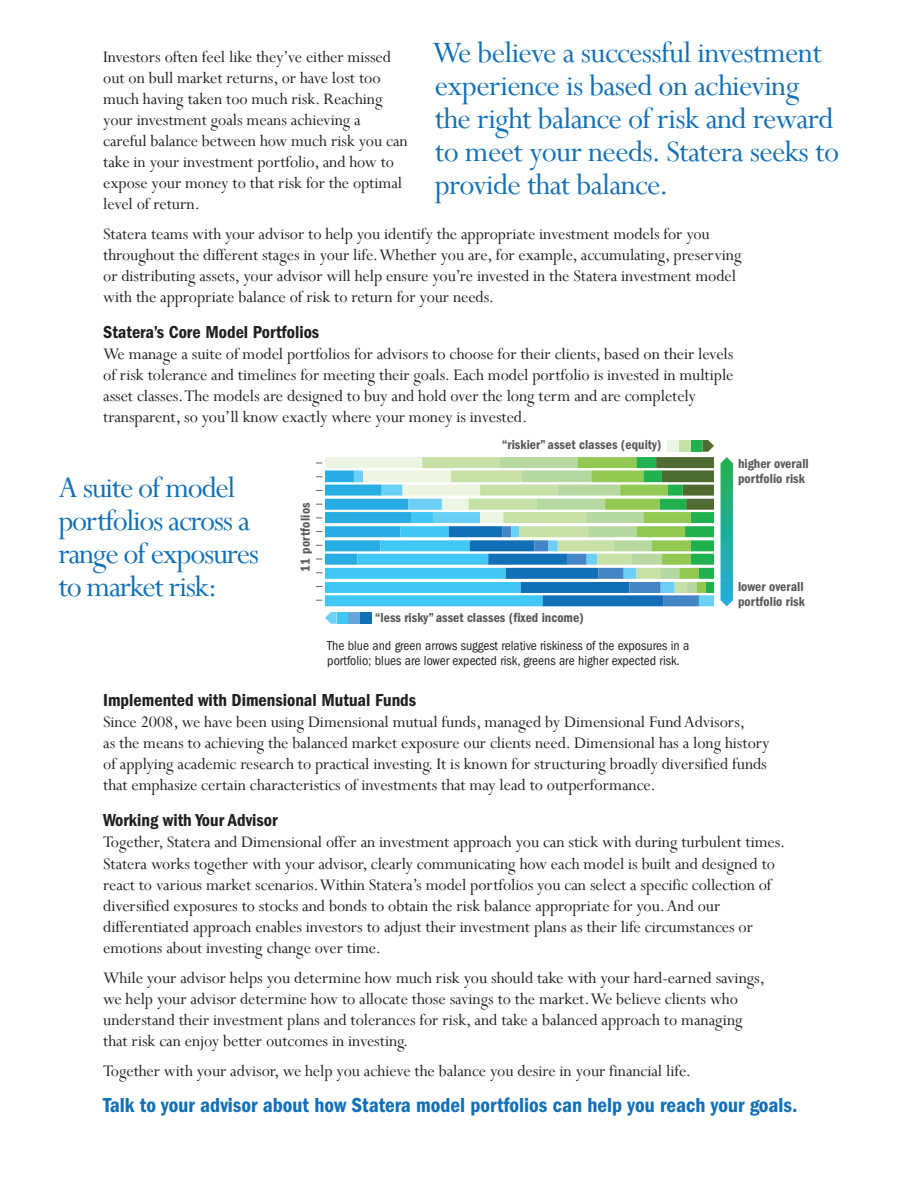
<style>
.page{position:relative;width:918px;height:1188px;background:#fff}
.page>*{position:absolute;margin:0;border:0;box-sizing:border-box;transform-origin:0 0}
.t1{font:33px/33px "Perpetua";letter-spacing:-.02em;color:#116fb8}
.t2{font:33px/33px "Perpetua";letter-spacing:-.04em;color:#116fb8}
.t3{font:600 condensed 21px "Franklin Gothic";color:#116fb8}
.t4{font:18px/21px "Perpetua";letter-spacing:-.005em;color:#231f20}
.t5{font:600 condensed 18px "Franklin Gothic";color:#231f20}
.t6{font:condensed 13.5px/15px "Franklin Gothic";color:#231f20}
.t7{font:600 condensed 13.5px/15px "Franklin Gothic";color:#57585a}
.t8{font:600 condensed 13.5px "Franklin Gothic";letter-spacing:.02em;color:#57585a}
</style>
<div class="page">
<svg style="left:721px;top:457px;width:12px;height:149px;background:#2bb19c"></svg>
<svg style="left:316px;top:440px;width:398px;height:166px"></svg>
<div style="left:337px;top:612px;width:11px;height:12px;background:#40c7f4"></div>
<div style="left:348px;top:612px;width:12px;height:12px;background:#64a5d9"></div>
<div style="left:360px;top:612px;width:12px;height:12px;background:#116fb8"></div>
<svg style="left:325px;top:612px;width:12px;height:12px"></svg>
<h1 class="t1" style="left:432px;top:35px;width:409px">We believe a successful investment experience is based on achieving the right balance of risk and reward to meet your needs. Statera seeks to provide that balance.</h1>
<p class="t4" style="left:103px;top:46px;width:306px">Investors often feel like they’ve either missed out on bull market returns, or have lost too much having taken too much risk. Reaching your investment goals means achieving a careful balance between how much risk you can take in your investment portfolio, and how to expose your money to that risk for the optimal level of return.</p>
<p class="t4" style="left:103px;top:223px;width:640px">Statera teams with your advisor to help you identify the appropriate investment models for you throughout the different stages in your life. Whether you are, for example, accumulating, preserving or distributing assets, your advisor will help ensure you’re invested in the Statera investment model with the appropriate balance of risk to return for your needs.</p>
<p class="t5" style="left:103px;top:322px;width:218px">Statera’s Core Model Portfolios</p>
<p class="t4" style="left:103px;top:343px;width:632px">We manage a suite of model portfolios for advisors to choose for their clients, based on their levels of risk tolerance and timelines for meeting their goals. Each model portfolio is invested in multiple asset classes. The models are designed to buy and hold over the long term and are completely transparent, so you’ll know exactly where your money is invested.</p>
<h1 class="t2" style="left:58px;top:471px;width:202px">A suite of model portfolios across a range of exposures to market risk:</h1>
<p class="t7" style="left:502px;top:437px;width:161px">“riskier”asset classes (equity)</p>
<p class="t8" style="left:298px;top:572px;width:71px;rotate:-90deg">11 portfolios</p>
<p class="t7" style="left:375px;top:610px;width:211px">“less risky”asset classes (fixed income)</p>
<p class="t6" style="left:327px;top:638px;width:364px">The blue and green arrows suggest relative riskiness of the exposures in a portfolio; blues are lower expected risk, greens are higher expected risk.</p>
<p class="t7" style="left:738px;top:456px;width:72px">higher overall portfolio risk</p>
<p class="t7" style="left:738px;top:579px;width:69px">lower overall portfolio risk</p>
<p class="t5" style="left:103px;top:689px;width:315px">Implemented with Dimensional Mutual Funds</p>
<p class="t4" style="left:103px;top:711px;width:668px">Since 2008, we have been using Dimensional mutual funds, managed by Dimensional Fund Advisors,<br>as the means to achieving the balanced market exposure our clients need. Dimensional has a long history of applying academic research to practical investing. It is known for structuring broadly diversified funds that emphasize certain characteristics of investments that may lead to outperformance.</p>
<p class="t5" style="left:103px;top:810px;width:176px">Working with Your Advisor</p>
<p class="t4" style="left:103px;top:831px;width:684px">Together, Statera and Dimensional offer an investment approach you can stick with during turbulent times.<br>Statera works together with your advisor, clearly communicating how each model is built and designed to react to various market scenarios. Within Statera’s model portfolios you can select a specific collection of diversified exposures to stocks and bonds to obtain the risk balance appropriate for you. And our differentiated approach enables investors to adjust their investment plans as their life circumstances or emotions about investing change over time.</p>
<p class="t4" style="left:103px;top:967px;width:663px">While your advisor helps you determine how much risk you should take with your hard-earned savings, we help your advisor determine how to allocate those savings to the market. We believe clients who understand their investment plans and tolerances for risk, and take a balanced approach to managing that risk can enjoy better outcomes in investing.</p>
<p class="t4" style="left:103px;top:1060px;width:589px">Together with your advisor, we help you achieve the balance you desire in your financial life.</p>
<p class="t3" style="left:103px;top:1093px;width:696px">Talk to your advisor about how Statera model portfolios can help you reach your goals.</p>
</div>
